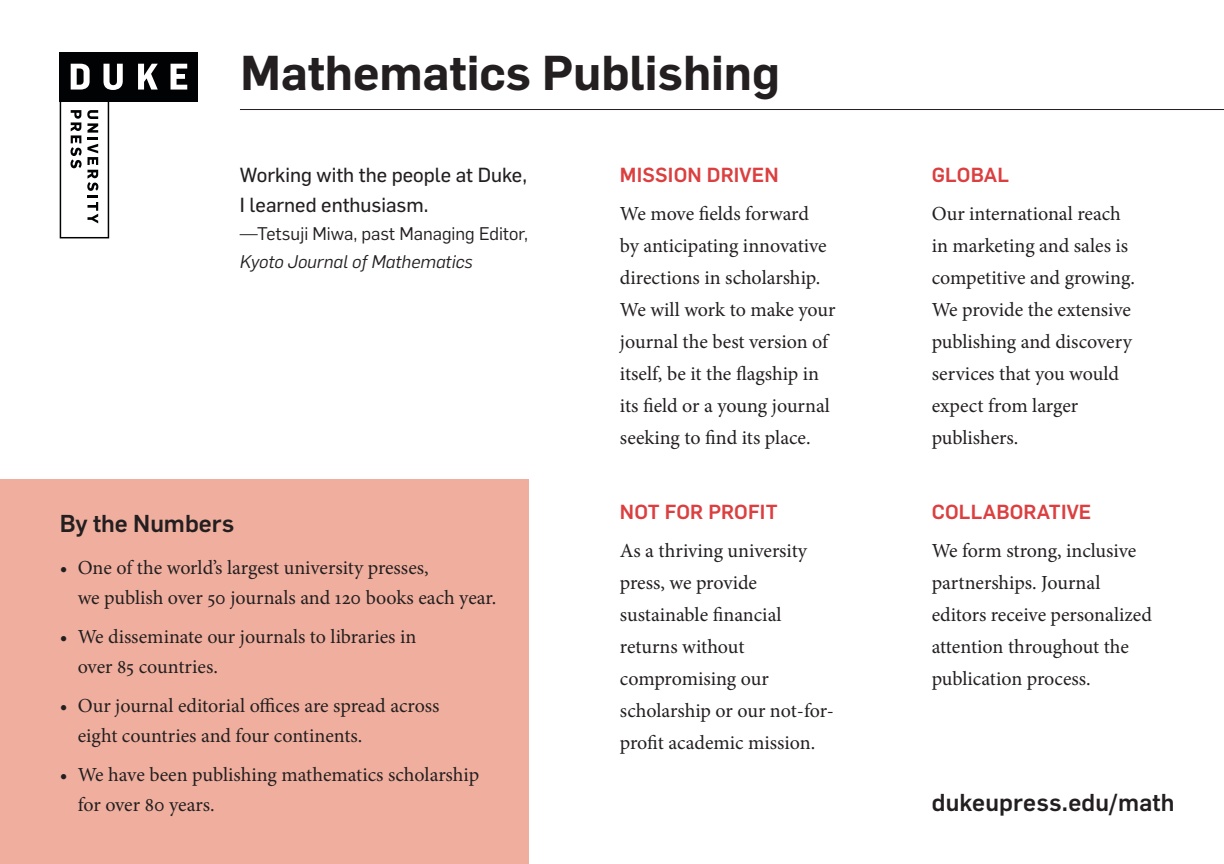
<style>
.page{position:relative;width:1224px;height:864px;background:#fff}
.page>*{position:absolute;margin:0;border:0;box-sizing:border-box;transform-origin:0 0}
.t1{font:600 48px "Flama";color:#231f20}
.t2{font:500 24px "Flama";letter-spacing:.005em;color:#231f20}
.t3{font:20px/32px "Minion Pro";letter-spacing:-.005em;color:#231f20}
.t4{font:20px/30px "Flama Basic";color:#231f20}
.t5{font:500 20px "Flama";letter-spacing:.01em;color:#db3f40}
.t6{font:18px "Flama";color:#231f20}
.t7{font:italic 18px "Flama";color:#231f20}
</style>
<div class="page">
<div style="left:0;top:479px;width:528px;height:385px;background:#f0af9e"></div>
<div style="left:60px;top:52px;width:138px;height:49px;background:#010203"></div>
<svg style="left:60px;top:101px;width:49px;height:137px"></svg>
<svg style="left:71px;top:64px;width:19px;height:26px"></svg>
<svg style="left:104px;top:64px;width:19px;height:26px"></svg>
<svg style="left:138px;top:64px;width:20px;height:26px"></svg>
<svg style="left:171px;top:64px;width:16px;height:26px"></svg>
<hr style="left:240px;top:109px;width:984px;height:1px;background:#231f20">
<h1 class="t1" style="left:241px;top:37px;width:541px">Mathematics Publishing</h1>
<p class="t4" style="left:240px;top:159px;width:289px">Working with the people at Duke,<br>I learned enthusiasm.</p>
<p class="t6" style="left:240px;top:220px;width:290px">—Tetsuji Miwa, past Managing Editor,</p>
<p class="t7" style="left:240px;top:248px;width:234px">Kyoto Journal of Mathematics</p>
<p class="t2" style="left:60px;top:506px;width:176px">By the Numbers</p>
<p class="t3" style="left:78px;top:553px;width:420px;line-height:30px;text-indent:-18px">• One of the world’s largest university presses,<br>we publish over 50 journals and 120 books each year.</p>
<p class="t3" style="left:78px;top:622px;width:340px;line-height:30px;text-indent:-18px">• We disseminate our journals to libraries in over 85 countries.</p>
<p class="t3" style="left:78px;top:691px;width:363px;line-height:30px;text-indent:-18px">• Our journal editorial offices are spread across eight countries and four continents.</p>
<p class="t3" style="left:78px;top:760px;width:403px;line-height:30px;text-indent:-18px">• We have been publishing mathematics scholarship for over 80 years.</p>
<p class="t5" style="left:620px;top:160px;width:160px">MISSION DRIVEN</p>
<p class="t3" style="left:620px;top:198px;width:217px">We move fields forward<br>by anticipating innovative directions in scholarship.<br>We will work to make your journal the best version of itself, be it the flagship in its field or a young journal seeking to find its place.</p>
<p class="t5" style="left:620px;top:496px;width:159px">NOT FOR PROFIT</p>
<p class="t3" style="left:620px;top:534px;width:215px">As a thriving university press, we provide sustainable financial returns without compromising our scholarship or our not-for&shy;profit academic mission.</p>
<p class="t5" style="left:932px;top:160px;width:79px">GLOBAL</p>
<p class="t3" style="left:932px;top:198px;width:205px">Our international reach in marketing and sales is competitive and growing.<br>We provide the extensive publishing and discovery services that you would expect from larger publishers.</p>
<p class="t5" style="left:932px;top:496px;width:161px">COLLABORATIVE</p>
<p class="t3" style="left:932px;top:534px;width:222px">We form strong, inclusive partnerships. Journal editors receive personalized attention throughout the publication process.</p>
<p class="t2" style="left:932px;top:785px;width:244px">dukeupress.edu/math</p>
</div>
